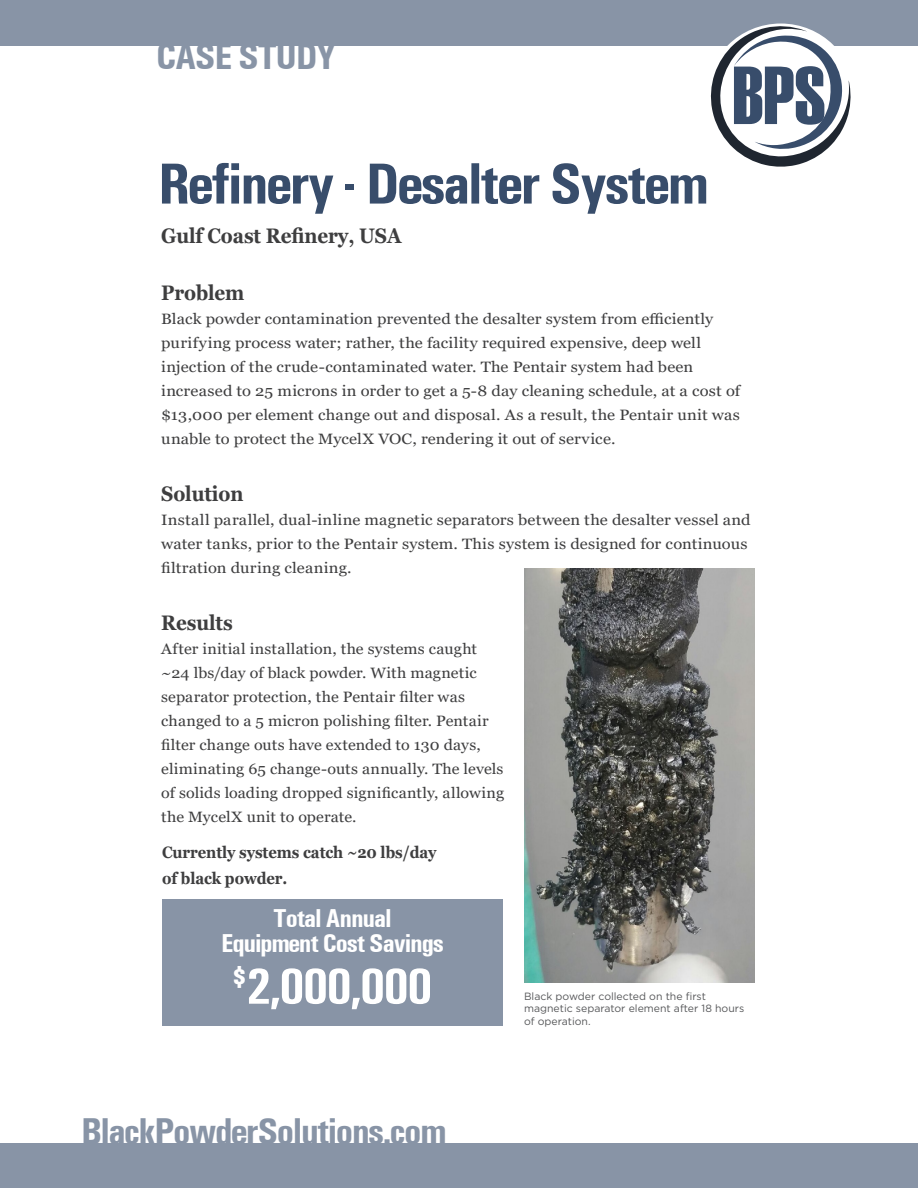
<style>
.page{position:relative;width:918px;height:1188px;background:#fff}
.page>*{position:absolute;margin:0;border:0;box-sizing:border-box;transform-origin:0 0}
.t1{font:700 condensed 58.5px "Univers";letter-spacing:-.04em;color:#384d6b;scale:1.05 1}
.t2{font:700 condensed 51.3px "Univers";letter-spacing:-.04em;color:#fff;scale:1.05 1}
.t3{font:700 condensed 37.5px "Univers";letter-spacing:-.04em;color:#8894a6;scale:1.05 1}
.t4{font:700 condensed 25.95px/24.5px "Univers";letter-spacing:-.04em;color:#fff;text-align:center;scale:1.05 1}
.t5{font:700 21px "Georgia";letter-spacing:-.005em;color:#3e3e3f;scale:.9 1}
.t6{font:700 16.5px/25.5px "Georgia";letter-spacing:-.005em;color:#3e3e3f;scale:.9 1}
.t7{font:15px/24px "Georgia";letter-spacing:.01em;color:#3e3e3f;scale:1.1 1}
.t8{font:15px/24px "Georgia";letter-spacing:.01em;color:#3e3e3f;scale:1.07 1}
.t9{font:10.5px/12.6px "Gotham";color:#57585a}
</style>
<div class="page">
<div style="left:0;top:1143px;width:918px;height:45px;background:#8894a6"></div>
<div style="left:0;top:0;width:918px;height:46px;background:#8894a6"></div>
<svg style="left:710px;top:25px;width:141px;height:142px"></svg>
<svg style="left:524px;top:569px;width:230px;height:413px;background:#717572"></svg>
<div style="left:162px;top:900px;width:341px;height:126px;background:#8894a6"></div>
<h3 class="t3" style="left:156px;top:34px;width:173px">CASE STUDY</h3>
<h1 class="t1" style="left:158px;top:149px;width:525px">Refinery - Desalter System</h1>
<h3 class="t5" style="left:161px;top:222px;width:268px">Gulf Coast Refinery, USA</h3>
<h3 class="t5" style="left:161px;top:279px;width:94px">Problem</h3>
<p class="t7" style="left:161px;top:307px;width:528px">Black powder contamination prevented the desalter system from efficiently purifying process water; rather, the facility required expensive, deep well injection of the crude-contaminated water. The Pentair system had been increased to 25 microns in order to get a 5-8 day cleaning schedule, at a cost of $13,000 per element change out and disposal. As a result, the Pentair unit was unable to protect the MycelX VOC, rendering it out of service.</p>
<h3 class="t5" style="left:161px;top:480px;width:93px">Solution</h3>
<p class="t7" style="left:161px;top:508px;width:537px">Install parallel, dual-inline magnetic separators between the desalter vessel and water tanks, prior to the Pentair system. This system is designed for continuous filtration during cleaning.</p>
<h3 class="t5" style="left:161px;top:609px;width:81px">Results</h3>
<p class="t8" style="left:161px;top:637px;width:322px">After initial installation, the systems caught ~24 lbs/day of black powder. With magnetic separator protection, the Pentair filter was changed to a 5 micron polishing filter. Pentair filter change outs have extended to 130 days, eliminating 65 change-outs annually. The levels of solids loading dropped significantly, allowing the MycelX unit to operate.</p>
<p class="t6" style="left:162px;top:840px;width:307px">Currently systems catch ~20 lbs/day of black powder.</p>
<h3 class="t4" style="left:221px;top:906px;width:214px">Total Annual<br>Equipment Cost Savings</h3>
<h2 class="t2" style="left:232px;top:955px;width:193px"><sup>$</sup>2,000,000</h2>
<h3 class="t3" style="left:81px;top:1109px;width:349px">BlackPowderSolutions.com</h3>
<p class="t9" style="left:524px;top:989px;width:222px">Black powder collected on the first magnetic separator element after 18 hours of operation.</p>
</div>
